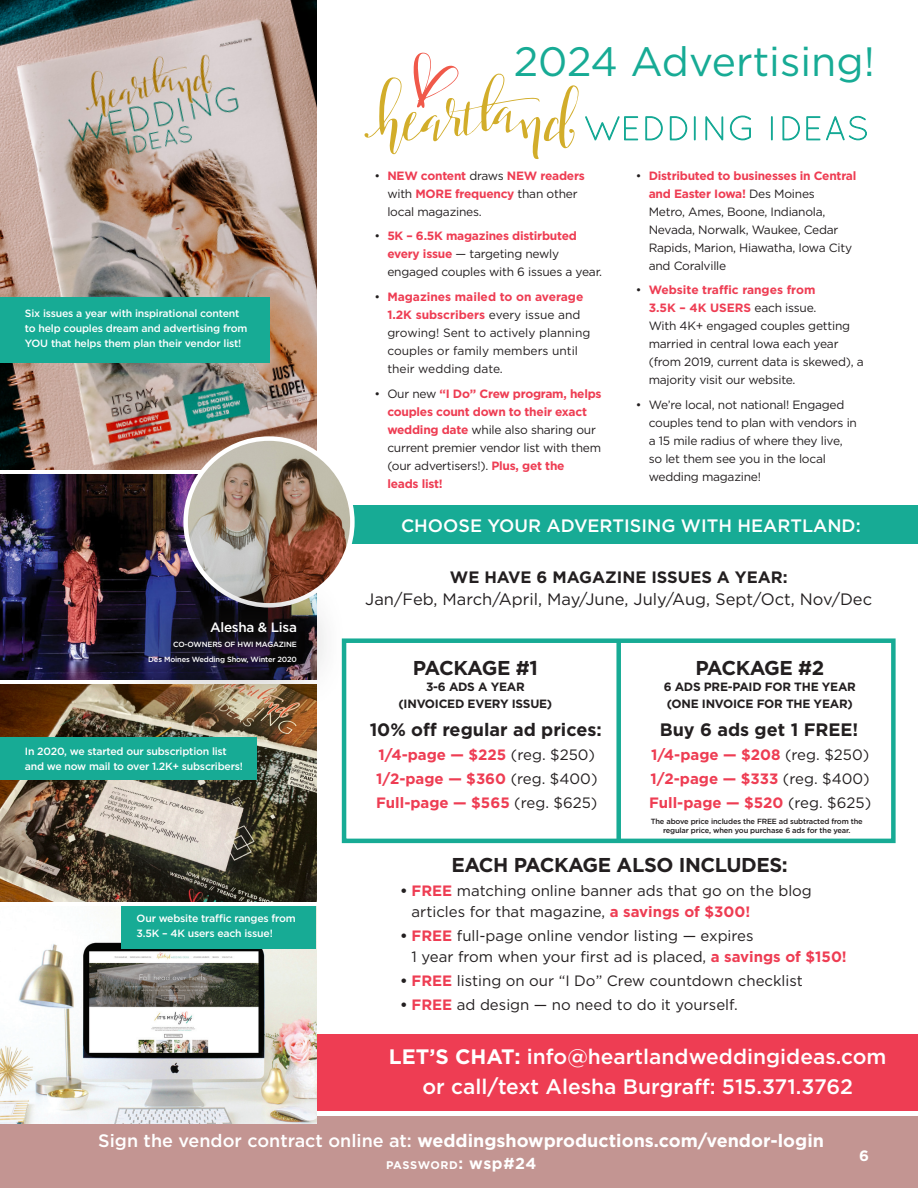
<style>
.page{position:relative;width:918px;height:1188px;background:#fff}
.page>*{position:absolute;margin:0;border:0;box-sizing:border-box;transform-origin:0 0}
.t1{font:40.95px "Gotham";color:#17ab95}
.t2{font:500 21px/30px "Gotham";color:#fff;text-align:center}
.t3{font:700 20.1px "Gotham";letter-spacing:-.02em;color:#231f20}
.t4{font:700 20.1px "Gotham";letter-spacing:-.055em;color:#231f20}
.t5{font:700 18px "Gotham";color:#fff}
.t6{font:700 18px "Gotham";color:#231f20}
.t7{font:500 18px "Gotham";color:#fff}
.t8{font:16.5px "Gotham";color:#231f20}
.t9{font:700 16.5px "Gotham";color:#231f20}
.t10{font:15px/21px "Gotham";color:#231f20}
.t11{font:700 15px "Gotham";color:#ee3d53}
.t12{font:700 15px "Gotham";color:#fff}
.t13{font:500 13.5px "Gotham";letter-spacing:-.02em;color:#fff}
.t14{font:12px/18px "Gotham";letter-spacing:-.02em;color:#231f20}
.t15{font:700 12px/18px "Gotham";letter-spacing:-.02em;color:#ee3d53}
.t16{font:12px/18px "Gotham";color:#231f20}
.t17{font:700 12px/16.5px "Gotham";letter-spacing:-.02em;color:#231f20;text-align:center}
.t18{font:700 11.1px "Gotham";letter-spacing:.045em;color:#fff}
.t19{font:500 10.5px/15px "Gotham";letter-spacing:-.02em;color:#fff}
.t20{font:500 7.5px/9px "Gotham";letter-spacing:-.02em;color:#231f20;text-align:center}
.t21{font:500 7.5px/15px "Gotham";letter-spacing:-.02em;color:#fff;text-align:right}
.s1{font-weight:700;color:#ee3d53}
.s2{font-weight:400;color:#231f20}
.s3{font-weight:700}
.s4{font-weight:700;font-size:20.85px}
.s5{font-weight:500}
.s6{font-size:15.9px}
</style>
<div class="page">
<div style="left:0;top:1117px;width:918px;height:71px;background:#c39592"></div>
<div style="left:316px;top:1035px;width:602px;height:76px;background:#ee3d53"></div>
<img style="left:0;top:942px;width:316px;height:181px">
<img style="left:0;top:685px;width:316px;height:216px">
<div style="left:344px;top:505px;width:574px;height:39px;background:#17ab95"></div>
<img style="left:0;top:0;width:316px;height:469px">
<img style="left:0;top:475px;width:199px;height:204px">
<img style="left:186px;top:439px;width:166px;height:166px;border-radius:83px">
<div style="left:101px;top:571px;width:246px;height:143px;background:#231f20;opacity:.75"></div>
<div style="left:0;top:737px;width:256px;height:42px;background:#17ab95"></div>
<div style="left:121px;top:906px;width:195px;height:43px;background:#17ab95"></div>
<div style="left:771px;top:116px;width:2px;height:24px;border:1px solid #15a995"></div>
<svg style="left:782px;top:116px;width:18px;height:25px"></svg>
<svg style="left:806px;top:116px;width:61px;height:25px"></svg>
<svg style="left:645px;top:116px;width:18px;height:25px"></svg>
<svg style="left:669px;top:116px;width:19px;height:25px"></svg>
<div style="left:694px;top:116px;width:2px;height:24px;border:1px solid #15a995"></div>
<svg style="left:705px;top:116px;width:19px;height:25px"></svg>
<svg style="left:730px;top:115px;width:21px;height:26px"></svg>
<svg style="left:364px;top:53px;width:274px;height:107px"></svg>
<div style="left:0;top:297px;width:269px;height:65px;background:#17ab95"></div>
<div style="left:342px;top:638px;width:554px;height:205px;border:4px solid #17ab95"></div>
<div style="left:616px;top:642px;width:5px;height:198px;background:#17ab95"></div>
<p class="t19" style="left:25px;top:305px;width:224px">Six issues a year with inspirational content to help couples dream and advertising from<br>YOU that helps them plan their vendor list!</p>
<p class="t13" style="left:210px;top:618px;width:88px">Alesha &amp; Lisa</p>
<p class="t21" style="left:148px;top:637px;width:150px">CO-OWNERS OF HWI MAGAZINE<br>Des Moines Wedding Show, Winter 2020</p>
<p class="t19" style="left:25px;top:744px;width:220px">In 2020, we started our subscription list and we now mail to over 1.2K+ subscribers!</p>
<p class="t19" style="left:137px;top:911px;width:161px">Our website traffic ranges from<br>3.5K – 4K users each issue!</p>
<p class="t1" style="left:514px;top:35px;width:363px">2024 Advertising!</p>
<p class="t14" style="left:387px;top:166px;width:199px;text-indent:-13px">• <span class="s1">NEW content</span> draws <span class="s1">NEW readers </span>with <span class="s1">MORE frequency</span> than other local magazines.</p>
<p class="t14" style="left:387px;top:227px;width:216px;text-indent:-13px">• <span class="s1">5K – 6.5K magazines distirbuted every issue</span> — targeting newly engaged couples with 6 issues a year.</p>
<p class="t16" style="left:387px;top:288px;width:205px;text-indent:-13px">• <span class="s1">Magazines mailed to on average<br>1.2K subscribers</span> every issue and growing! Sent to actively planning couples or family members until their wedding date.</p>
<p class="t15" style="left:387px;top:385px;width:216px;text-indent:-13px"><span class="s2">• Our new</span> “I Do” Crew program, helps couples count down to their exact wedding date <span class="s2">while also sharing our current premier vendor list with them (our advertisers!).</span> Plus, get the<br>leads list!</p>
<p class="t14" style="left:649px;top:166px;width:209px;text-indent:-13px">• <span class="s1">Distributed to businesses in Central and Easter Iowa!</span> Des Moines<br>Metro, Ames, Boone, Indianola,<br>Nevada, Norwalk, Waukee, Cedar<br>Rapids, Marion, Hiawatha, Iowa City and Coralville</p>
<p class="t14" style="left:649px;top:281px;width:217px;text-indent:-13px">• <span class="s1">Website traffic ranges from<br>3.5K – 4K USERS</span> each issue.<br>With 4K+ engaged couples getting married in central Iowa each year (from 2019, current data is skewed), a majority visit our website.</p>
<p class="t14" style="left:649px;top:396px;width:210px;text-indent:-13px">• We’re local, not national! Engaged couples tend to plan with vendors in a 15 mile radius of where they live, so let them see you in the local wedding magazine!</p>
<p class="t7" style="left:401px;top:514px;width:461px">CHOOSE YOUR ADVERTISING WITH HEARTLAND:</p>
<p class="t9" style="left:450px;top:566px;width:339px">WE HAVE 6 MAGAZINE ISSUES A YEAR:</p>
<p class="t8" style="left:365px;top:589px;width:508px">Jan/Feb, March/April, May/June, July/Aug, Sept/Oct, Nov/Dec</p>
<p class="t4" style="left:413px;top:654px;width:126px">PACKAGE #1</p>
<p class="t17" style="left:399px;top:679px;width:155px">3-6 ADS A YEAR (INVOICED EVERY ISSUE)</p>
<p class="t6" style="left:370px;top:718px;width:234px">10% off regular ad prices:</p>
<p class="t11" style="left:378px;top:745px;width:218px">1/4-page — $225 <span class="s2">(reg. $250)</span></p>
<p class="t11" style="left:376px;top:769px;width:223px">1/2-page — $360 <span class="s2">(reg. $400)</span></p>
<p class="t11" style="left:376px;top:793px;width:223px">Full-page — $565 <span class="s2">(reg. $625)</span></p>
<p class="t4" style="left:695px;top:654px;width:130px">PACKAGE #2</p>
<p class="t17" style="left:664px;top:679px;width:194px;text-align:left">6 ADS PRE-PAID FOR THE YEAR (ONE INVOICE FOR THE YEAR)</p>
<p class="t6" style="left:660px;top:718px;width:200px">Buy 6 ads get 1 FREE!</p>
<p class="t11" style="left:651px;top:745px;width:220px">1/4-page — $208 <span class="s2">(reg. $250)</span></p>
<p class="t11" style="left:651px;top:769px;width:221px">1/2-page — $333 <span class="s2">(reg. $400)</span></p>
<p class="t11" style="left:649px;top:793px;width:224px">Full-page — $520 <span class="s2">(reg. $625)</span></p>
<p class="t20" style="left:651px;top:817px;width:213px">The above price includes the FREE ad subtracted from the regular price, when you purchase 6 ads for the year.</p>
<p class="t3" style="left:451px;top:851px;width:338px">EACH PACKAGE ALSO INCLUDES:</p>
<p class="t10" style="left:412px;top:880px;width:402px;text-indent:-11px"><span class="s3">•</span> <span class="s1">FREE</span> matching online banner ads that go on the blog articles for that magazine, <span class="s1">a savings of $300!</span></p>
<p class="t10" style="left:412px;top:925px;width:437px;text-indent:-11px"><span class="s3">•</span> <span class="s1">FREE</span> full-page online vendor listing — expires<br>1 year from when your first ad is placed, <span class="s1">a savings of $150!</span></p>
<p class="t10" style="left:400px;top:970px;width:404px"><span class="s3">•</span> <span class="s1">FREE</span> listing on our “I Do” Crew countdown checklist</p>
<p class="t10" style="left:400px;top:994px;width:339px"><span class="s3">•</span> <span class="s1">FREE</span> ad design — no need to do it yourself.</p>
<p class="t2" style="left:389px;top:1041px;width:499px"><span class="s4">LET’S CHAT:</span> info@heartlandweddingideas.com or call/text Alesha Burgraff: 515.371.3762</p>
<p class="t5" style="left:98px;top:1129px;width:727px"><span class="s5">Sign the vendor contract online at:</span> weddingshowproductions.com/vendor-login</p>
<p class="t18" style="left:386px;top:1158px;width:152px">PASSWORD<span class="s6">:</span> <span class="s6">wsp#24</span></p>
<p class="t12" style="left:859px;top:1145px;width:11px">6</p>
</div>
